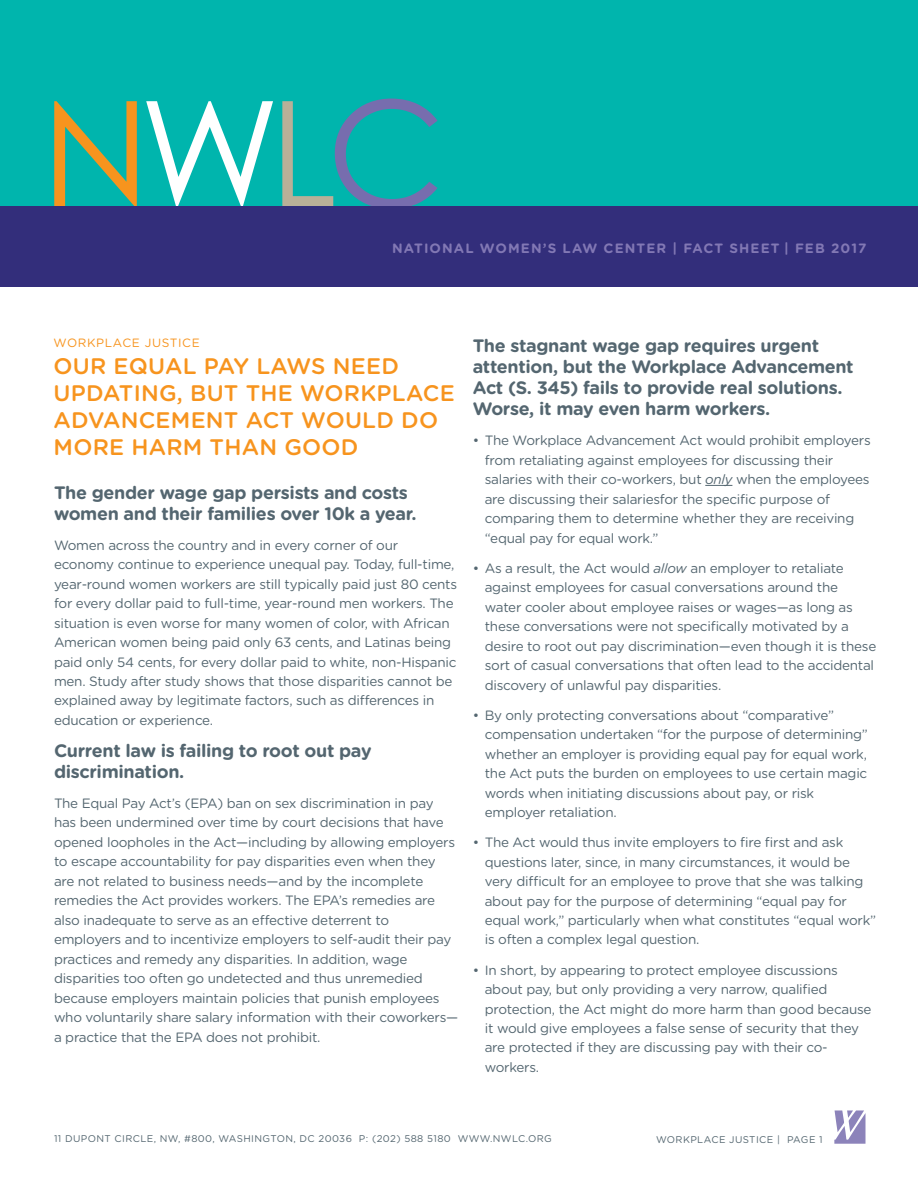
<style>
.page{position:relative;width:918px;height:1188px;background:#fff}
.page>*{position:absolute;margin:0;border:0;box-sizing:border-box;transform-origin:0 0}
.t1{font:500 22.5px/27px "Gotham Rounded";letter-spacing:.01em;color:#f7941e}
.t2{font:700 18px/21px "Gotham Rounded";letter-spacing:-.02em;color:#546670}
.t3{font:13.5px/19.5px "Gotham Rounded";letter-spacing:-.02em;color:#546670}
.t4{font:700 13.5px "Gotham Rounded";letter-spacing:.08em;color:#8278b4}
.t5{font:12px "Gotham Rounded";letter-spacing:.05em;color:#f7941e}
.t6{font:9.75px "Gotham Rounded";letter-spacing:.04em;color:#546670}
.s1{font-style:italic}
</style>
<div class="page">
<svg style="left:834px;top:1110px;width:32px;height:34px"></svg>
<div style="left:0;top:0;width:918px;height:287px;background:#00b5ad"></div>
<svg style="left:705px;top:485px;width:27px;height:1px"></svg>
<svg style="left:282px;top:99px;width:156px;height:107px"></svg>
<svg style="left:146px;top:101px;width:127px;height:105px"></svg>
<svg style="left:54px;top:101px;width:83px;height:105px"></svg>
<div style="left:0;top:206px;width:918px;height:81px;background:#332e7b"></div>
<p class="t4" style="left:392px;top:238px;width:476px">NATIONAL WOMEN’S LAW CENTER | FACT SHEET | FEB 2017</p>
<p class="t5" style="left:54px;top:335px;width:148px">WORKPLACE JUSTICE</p>
<h1 class="t1" style="left:54px;top:352px;width:403px">OUR EQUAL PAY LAWS NEED<br>UPDATING, BUT THE WORKPLACE<br>ADVANCEMENT ACT WOULD DO<br>MORE HARM THAN GOOD</h1>
<h2 class="t2" style="left:54px;top:481px;width:364px">The gender wage gap persists and costs women and their families over 10k a year.</h2>
<p class="t3" style="left:54px;top:534px;width:405px">Women across the country and in every corner of our economy continue to experience unequal pay. Today, full-time, year-round women workers are still typically paid just 80 cents for every dollar paid to full-time, year-round men workers. The situation is even worse for many women of color, with African American women being paid only 63 cents, and Latinas being paid only 54 cents, for every dollar paid to white, non-Hispanic men. Study after study shows that those disparities cannot be explained away by legitimate factors, such as differences in education or experience.</p>
<h2 class="t2" style="left:54px;top:739px;width:319px">Current law is failing to root out pay discrimination.</h2>
<p class="t3" style="left:54px;top:792px;width:406px">The Equal Pay Act’s (EPA) ban on sex discrimination in pay has been undermined over time by court decisions that have opened loopholes in the Act—including by allowing employers to escape accountability for pay disparities even when they are not related to business needs—and by the incomplete remedies the Act provides workers. The EPA’s remedies are also inadequate to serve as an effective deterrent to employers and to incentivize employers to self-audit their pay practices and remedy any disparities. In addition, wage disparities too often go undetected and thus unremedied because employers maintain policies that punish employees who voluntarily share salary information with their coworkers— a practice that the EPA does not prohibit.</p>
<h2 class="t2" style="left:473px;top:334px;width:383px">The stagnant wage gap requires urgent attention, but the Workplace Advancement Act (S. 345) fails to provide real solutions.<br>Worse, it may even harm workers.</h2>
<p class="t3" style="left:485px;top:430px;width:388px;text-indent:-12px">• The Workplace Advancement Act would prohibit employers from retaliating against employees for discussing their salaries with their co-workers, but <span class="s1">only</span> when the employees are discussing their salariesfor the specific purpose of comparing them to determine whether they are receiving “equal pay for equal work.”</p>
<p class="t3" style="left:485px;top:557px;width:393px;text-indent:-12px">• As a result, the Act would <span class="s1">allow</span> an employer to retaliate against employees for casual conversations around the water cooler about employee raises or wages—as long as these conversations were not specifically motivated by a desire to root out pay discrimination—even though it is these sort of casual conversations that often lead to the accidental discovery of unlawful pay disparities.</p>
<p class="t3" style="left:485px;top:704px;width:385px;text-indent:-12px">• By only protecting conversations about “comparative” compensation undertaken “for the purpose of determining” whether an employer is providing equal pay for equal work, the Act puts the burden on employees to use certain magic words when initiating discussions about pay, or risk employer retaliation.</p>
<p class="t3" style="left:485px;top:832px;width:393px;text-indent:-12px">• The Act would thus invite employers to fire first and ask questions later, since, in many circumstances, it would be very difficult for an employee to prove that she was talking about pay for the purpose of determining “equal pay for equal work,” particularly when what constitutes “equal work” is often a complex legal question.</p>
<p class="t3" style="left:485px;top:959px;width:388px;text-indent:-12px">• In short, by appearing to protect employee discussions about pay, but only providing a very narrow, qualified protection, the Act might do more harm than good because it would give employees a false sense of security that they are protected if they are discussing pay with their co&shy;workers.</p>
<p class="t6" style="left:54px;top:1132px;width:499px">11 DUPONT CIRCLE, NW, #800, WASHINGTON, DC 20036 P: (202) 588 5180 WWW.NWLC.ORG</p>
<p class="t6" style="left:656px;top:1133px;width:168px">WORKPLACE JUSTICE | PAGE 1</p>
</div>
